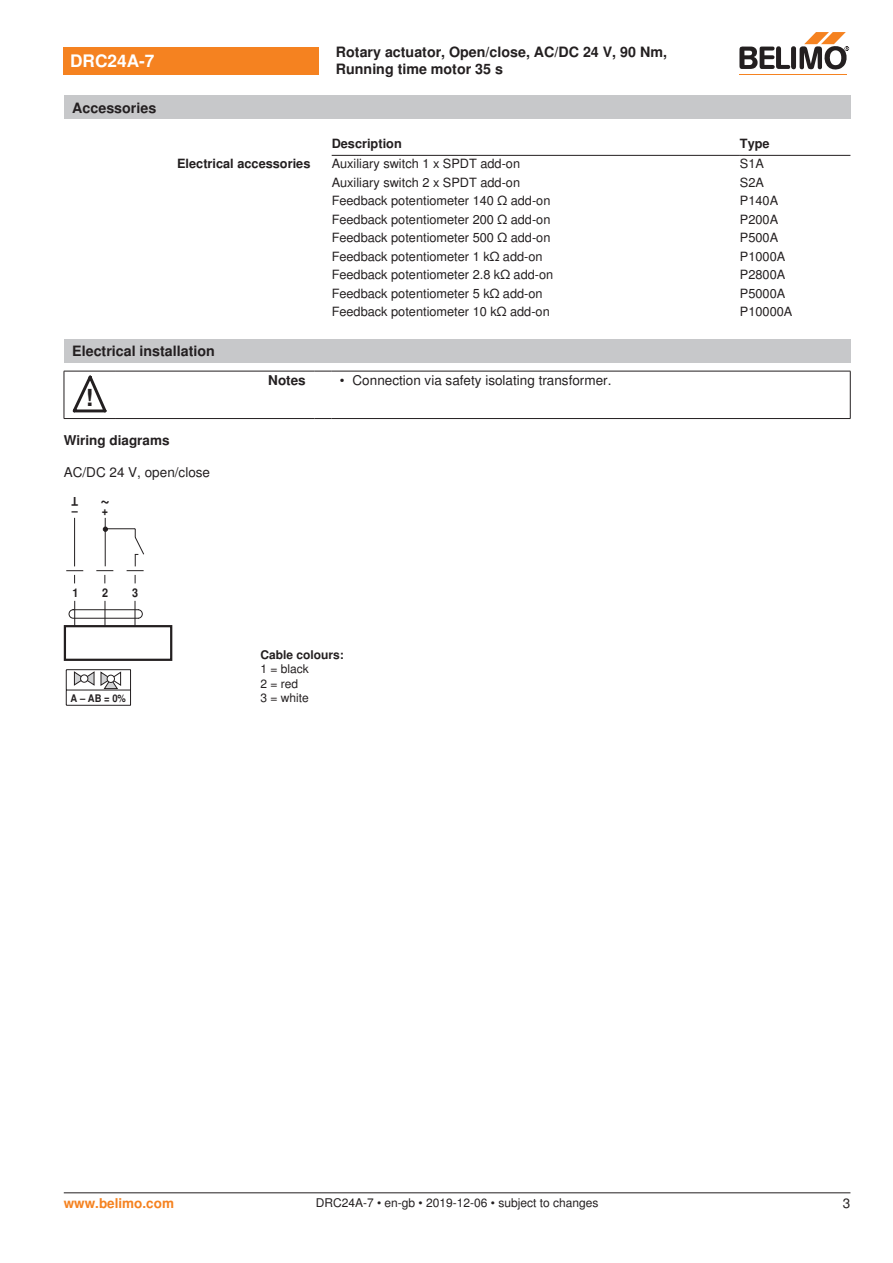
<style>
.page{position:relative;width:893px;height:1263px;background:#fff}
.page>*{position:absolute;margin:0;border:0;box-sizing:border-box;transform-origin:0 0}
.t1{font:700 23.55px "Nimbus Sans BEL";color:#231f20}
.t2{font:700 18px "Nimbus Sans BEL";color:#231f20;scale:.9 1}
.t3{font:700 17.25px "Nimbus Sans BEL";color:#fff}
.t4{font:700 14.25px/17.1px "Nimbus Sans BEL";color:#231f20}
.Bulletpoints{font:13.5px "Nimbus Sans BEL";color:#231f20}
.Tabellenkopf_rechtsb{font:700 13.5px "Nimbus Sans BEL";color:#231f20}
.Anschluss_Schema_Bas{font:13.5px "Nimbus Sans BEL";color:#231f20}
.t5{font:700 13.5px "Nimbus Sans BEL";color:#f58220}
.Rechtsbündig_Footer{font:13.5px "Nimbus Sans BEL";color:#231f20}
.Tabellentext_1mm{font:12.75px "Nimbus Sans BEL";color:#231f20}
.Tabellenkopf_rechtsb-2{font:700 12.75px "Nimbus Sans BEL";color:#231f20}
.Tabellenkopf{font:700 12.75px "Nimbus Sans BEL";color:#231f20}
.Footer_EU_center{font:12px "Nimbus Sans BEL";color:#231f20}
.Legende{font:12px/14.4px "Nimbus Sans BEL";color:#231f20}
.Anschluss_Schema_Bas-2{font:700 12px "Nimbus Sans BEL";color:#231f20}
.t6{font:700 12px "Nimbus Sans BEL";color:#231f20;scale:.9 1}
.t7{font:700 10.5px "Nimbus Sans BEL";color:#231f20;scale:.9 1}
</style>
<div class="page">
<hr style="left:332px;top:155px;width:408px;height:1px;background:#231f20">
<hr style="left:740px;top:155px;width:110px;height:1px;background:#231f20">
<div style="left:64px;top:339px;width:786px;height:23px;background:#c7c8ca"></div>
<hr style="left:64px;top:371px;width:1px;height:47px;background:#231f20">
<hr style="left:850px;top:371px;width:1px;height:47px;background:#231f20">
<hr style="left:64px;top:371px;width:51px;height:1px;background:#231f20">
<hr style="left:115px;top:371px;width:199px;height:1px;background:#231f20">
<svg style="left:314px;top:371px;width:17px;height:1px"></svg>
<hr style="left:331px;top:371px;width:519px;height:1px;background:#231f20">
<hr style="left:64px;top:418px;width:51px;height:1px;background:#231f20">
<hr style="left:115px;top:418px;width:199px;height:1px;background:#231f20">
<svg style="left:314px;top:418px;width:17px;height:1px"></svg>
<hr style="left:331px;top:418px;width:519px;height:1px;background:#231f20">
<svg style="left:73px;top:375px;width:34px;height:38px"></svg>
<div style="left:64px;top:625px;width:108px;height:36px;border:2px solid #231f20"></div>
<svg style="left:66px;top:517px;width:79px;height:109px"></svg>
<hr style="left:66px;top:669px;width:65px;height:1px;background:#231f20">
<hr style="left:66px;top:690px;width:65px;height:1px;background:#231f20">
<svg style="left:66px;top:670px;width:1px;height:35px"></svg>
<svg style="left:130px;top:670px;width:1px;height:35px"></svg>
<hr style="left:66px;top:705px;width:65px;height:1px;background:#231f20">
<svg style="left:74px;top:671px;width:47px;height:18px"></svg>
<div style="left:81px;top:675px;width:7px;height:7px;background:#fff;border-radius:50%"></div>
<div style="left:80px;top:674px;width:8px;height:9px;border:1px solid #231f20;border-radius:50%"></div>
<div style="left:64px;top:47px;width:255px;height:27px;background:#f58220"></div>
<hr style="left:739px;top:74px;width:107px;height:1px;background:#f58220">
<svg style="left:739px;top:32px;width:110px;height:38px"></svg>
<div style="left:64px;top:96px;width:786px;height:23px;background:#c7c8ca"></div>
<hr style="left:64px;top:1192px;width:786px;height:1px;background:#231f20">
<p class="t3" style="left:70px;top:51px;width:86px">DRC24A-7</p>
<p class="t4" style="left:336px;top:44px;width:333px">Rotary actuator, Open/close, AC/DC 24 V, 90 Nm,<br>Running time motor 35 s</p>
<p class="t4" style="left:72px;top:100px;width:85px">Accessories</p>
<p class="Tabellenkopf" style="left:332px;top:135px;width:72px">Description</p>
<p class="Tabellenkopf" style="left:740px;top:135px;width:31px">Type</p>
<p class="Tabellenkopf_rechtsb-2" style="left:177px;top:156px;width:135px">Electrical accessories</p>
<p class="Tabellentext_1mm" style="left:332px;top:156px;width:190px">Auxiliary switch 1 x SPDT add-on</p>
<p class="Tabellentext_1mm" style="left:740px;top:156px;width:26px">S1A</p>
<p class="Tabellentext_1mm" style="left:332px;top:175px;width:190px">Auxiliary switch 2 x SPDT add-on</p>
<p class="Tabellentext_1mm" style="left:740px;top:175px;width:26px">S2A</p>
<p class="Tabellentext_1mm" style="left:332px;top:193px;width:220px">Feedback potentiometer 140 Ω add-on</p>
<p class="Tabellentext_1mm" style="left:740px;top:193px;width:40px">P140A</p>
<p class="Tabellentext_1mm" style="left:332px;top:212px;width:220px">Feedback potentiometer 200 Ω add-on</p>
<p class="Tabellentext_1mm" style="left:740px;top:212px;width:40px">P200A</p>
<p class="Tabellentext_1mm" style="left:332px;top:230px;width:220px">Feedback potentiometer 500 Ω add-on</p>
<p class="Tabellentext_1mm" style="left:740px;top:230px;width:40px">P500A</p>
<p class="Tabellentext_1mm" style="left:332px;top:249px;width:212px">Feedback potentiometer 1 kΩ add-on</p>
<p class="Tabellentext_1mm" style="left:740px;top:249px;width:47px">P1000A</p>
<p class="Tabellentext_1mm" style="left:332px;top:267px;width:223px">Feedback potentiometer 2.8 kΩ add-on</p>
<p class="Tabellentext_1mm" style="left:740px;top:267px;width:47px">P2800A</p>
<p class="Tabellentext_1mm" style="left:332px;top:286px;width:212px">Feedback potentiometer 5 kΩ add-on</p>
<p class="Tabellentext_1mm" style="left:740px;top:286px;width:47px">P5000A</p>
<p class="Tabellentext_1mm" style="left:332px;top:304px;width:220px">Feedback potentiometer 10 kΩ add-on</p>
<p class="Tabellentext_1mm" style="left:740px;top:304px;width:54px">P10000A</p>
<p class="t4" style="left:72px;top:343px;width:144px">Electrical installation</p>
<p class="t1" style="left:86px;top:384px;width:9px">!</p>
<p class="Tabellenkopf_rechtsb" style="left:268px;top:373px;width:39px">Notes</p>
<p class="Bulletpoints" style="left:340px;top:372px;width:273px">• Connection via safety isolating transformer.</p>
<p class="Tabellenkopf_rechtsb" style="left:64px;top:433px;width:107px">Wiring diagrams</p>
<p class="Anschluss_Schema_Bas" style="left:64px;top:464px;width:148px">AC/DC 24 V, open/close</p>
<p class="t6" style="left:78px;top:506px;width:9px;rotate:-180deg">T</p>
<p class="t2" style="left:110px;top:511px;width:12px;rotate:-180deg">~</p>
<p class="t6" style="left:72px;top:506px;width:42px">– +</p>
<p class="t6" style="left:72px;top:588px;width:8px">1</p>
<p class="t6" style="left:102px;top:588px;width:8px">2</p>
<p class="t6" style="left:132px;top:588px;width:8px">3</p>
<p class="t7" style="left:71px;top:695px;width:63px">A – AB = 0%</p>
<p class="Anschluss_Schema_Bas-2" style="left:260px;top:647px;width:85px">Cable colours:</p>
<p class="Legende" style="left:260px;top:662px;width:50px">1 = black<br>2 = red<br>3 = white</p>
<p class="t5" style="left:64px;top:1195px;width:112px">www.belimo.com</p>
<p class="Footer_EU_center" style="left:316px;top:1196px;width:284px">DRC24A-7 • en-gb • 2019-12-06 • subject to changes</p>
<p class="Rechtsbündig_Footer" style="left:843px;top:1195px;width:9px">3</p>
</div>
